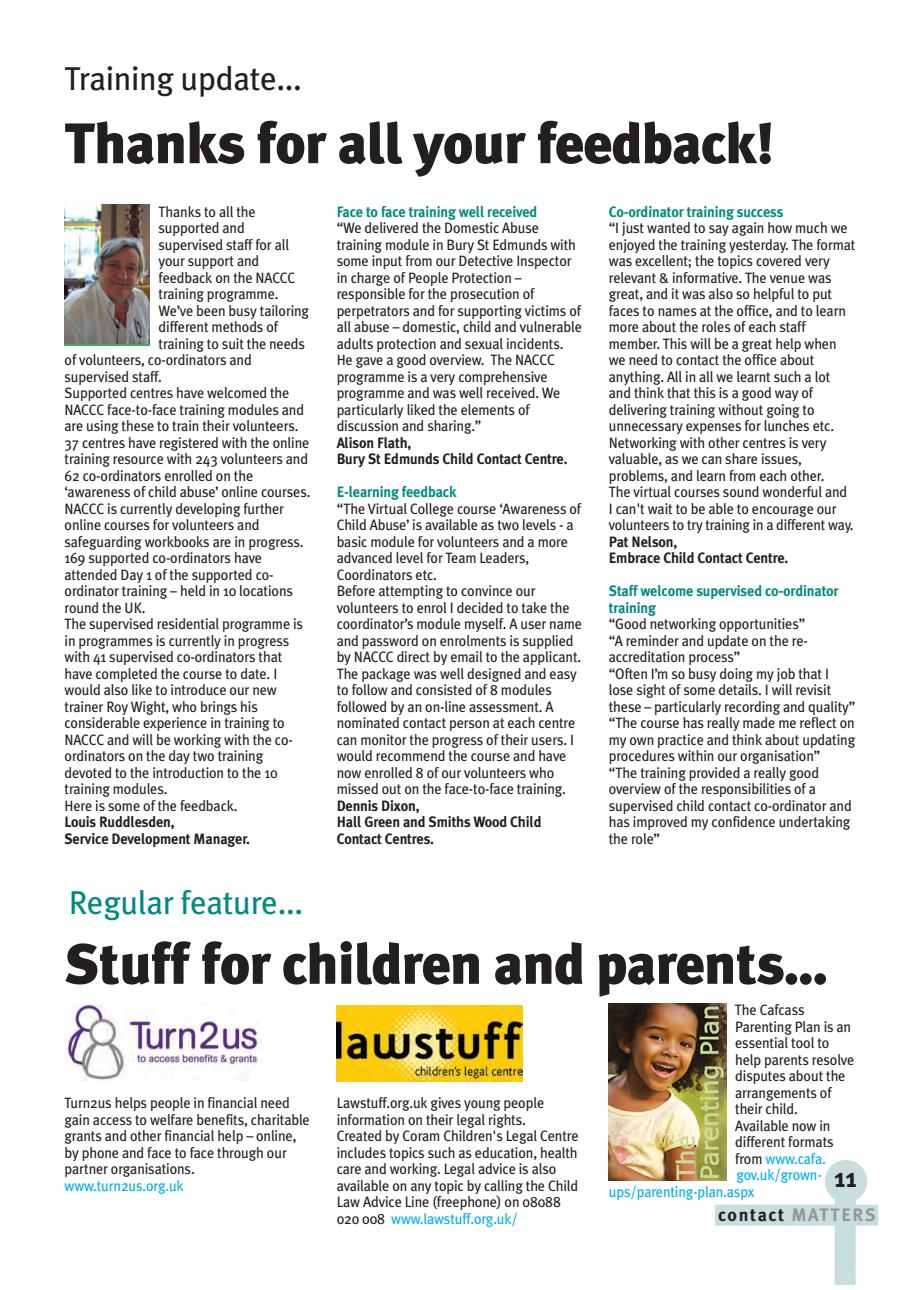
<style>
.page{position:relative;width:920px;height:1290px;background:#fff}
.page>*{position:absolute;margin:0;border:0;box-sizing:border-box;transform-origin:0 0}
.t1{font:900 57px "Meta Plus";letter-spacing:-.015em;color:#231f20}
.t2{font:33px "Meta Plus";letter-spacing:-.01em;color:#008a82}
.t3{font:33px "Meta Plus";letter-spacing:-.01em;color:#231f20}
.t4{font:700 27px "Meta Plus";color:#231f20}
.t5{font:700 18px "Meta Plus";letter-spacing:.09em;color:#231f20}
.t6{font:15px/16.5px "Meta Plus";letter-spacing:-.01em;color:#231f20;scale:.95 1}
.t7{font:700 15px/16.5px "Meta Plus";letter-spacing:-.01em;color:#231f20;scale:.95 1}
.t8{font:700 15px/16.5px "Meta Plus";letter-spacing:-.01em;color:#008a82;scale:.95 1}
.t9{font:15px "Meta Plus";letter-spacing:-.01em;color:#00aeef;scale:.95 1}
.s1{color:#231f20}
.s2{color:#939598}
.s3{color:#00aeef}
</style>
<div class="page">
<div style="left:835px;top:1169px;width:21px;height:116px;background:#c7dedd"></div>
<div style="left:715px;top:1205px;width:163px;height:21px;background:#c7dedd"></div>
<div style="left:825px;top:1160px;width:42px;height:42px;background:#c7dedd;border-radius:50%"></div>
<img style="left:65px;top:205px;width:85px;height:139px">
<img style="left:66px;top:1004px;width:196px;height:77px">
<img style="left:337px;top:1006px;width:186px;height:75px">
<img style="left:609px;top:1004px;width:117px;height:176px">
<h2 class="t3" style="left:65px;top:60px;width:239px">Training update...</h2>
<h1 class="t1" style="left:65px;top:110px;width:711px">Thanks for all your feedback!</h1>
<p class="t6" style="left:159px;top:203px;width:104px">Thanks to all the</p>
<p class="t6" style="left:159px;top:220px;width:92px">supported and</p>
<p class="t6" style="left:159px;top:236px;width:139px">supervised staff for all</p>
<p class="t6" style="left:159px;top:253px;width:108px">your support and</p>
<p class="t6" style="left:159px;top:269px;width:145px">feedback on the NACCC</p>
<p class="t6" style="left:159px;top:286px;width:128px">training programme.</p>
<p class="t6" style="left:159px;top:302px;width:160px">We’ve been busy tailoring</p>
<p class="t6" style="left:159px;top:319px;width:127px">different methods of</p>
<p class="t6" style="left:159px;top:335px;width:156px">training to suit the needs</p>
<p class="t6" style="left:65px;top:352px;width:199px">of volunteers, co-ordinators and</p>
<p class="t6" style="left:65px;top:368px;width:104px">supervised staff.</p>
<p class="t6" style="left:65px;top:385px;width:238px">Supported centres have welcomed the</p>
<p class="t6" style="left:65px;top:401px;width:254px">NACCC face-to-face training modules and</p>
<p class="t6" style="left:65px;top:418px;width:248px">are using these to train their volunteers.</p>
<p class="t6" style="left:65px;top:434px;width:259px">37 centres have registered with the online</p>
<p class="t6" style="left:65px;top:451px;width:258px">training resource with 243 volunteers and</p>
<p class="t6" style="left:65px;top:467px;width:200px">62 co-ordinators enrolled on the</p>
<p class="t6" style="left:65px;top:484px;width:260px">‘awareness of child abuse’ online courses.</p>
<p class="t6" style="left:65px;top:500px;width:233px">NACCC is currently developing further</p>
<p class="t6" style="left:65px;top:517px;width:207px">online courses for volunteers and</p>
<p class="t6" style="left:65px;top:533px;width:253px">safeguarding workbooks are in progress.</p>
<p class="t6" style="left:65px;top:550px;width:209px">169 supported co-ordinators have</p>
<p class="t6" style="left:65px;top:566px;width:222px">attended Day 1 of the supported co-</p>
<p class="t6" style="left:65px;top:583px;width:242px">ordinator training – held in 10 locations</p>
<p class="t6" style="left:65px;top:599px;width:87px">round the UK.</p>
<p class="t6" style="left:65px;top:616px;width:253px">The supervised residential programme is</p>
<p class="t6" style="left:65px;top:632px;width:238px">in programmes is currently in progress</p>
<p class="t6" style="left:65px;top:649px;width:231px">with 41 supervised co-ordinators that</p>
<p class="t6" style="left:65px;top:665px;width:225px">have completed the course to date. I</p>
<p class="t6" style="left:65px;top:682px;width:225px">would also like to introduce our new</p>
<p class="t6" style="left:65px;top:698px;width:205px">trainer Roy Wight, who brings his</p>
<p class="t6" style="left:65px;top:715px;width:233px">considerable experience in training to</p>
<p class="t6" style="left:65px;top:731px;width:242px">NACCC and will be working with the co-</p>
<p class="t6" style="left:65px;top:748px;width:211px">ordinators on the day two training</p>
<p class="t6" style="left:65px;top:764px;width:226px">devoted to the introduction to the 10</p>
<p class="t6" style="left:65px;top:781px;width:110px">training modules.</p>
<p class="t6" style="left:65px;top:797px;width:184px">Here is some of the feedback.</p>
<p class="t7" style="left:65px;top:814px;width:197px">Louis Ruddlesden,<br>Service Development Manager.</p>
<h2 class="t2" style="left:69px;top:883px;width:236px">Regular feature...</h2>
<p class="t8" style="left:337px;top:203px;width:213px">Face to face training well received</p>
<p class="t6" style="left:337px;top:220px;width:260px">“We delivered the Domestic Abuse training module in Bury St Edmunds with some input from our Detective Inspector in charge of People Protection – responsible for the prosecution of perpetrators and for supporting victims of all abuse – domestic, child and vulnerable adults protection and sexual incidents.<br>He gave a good overview. The NACCC programme is a very comprehensive programme and was well received. We particularly liked the elements of discussion and sharing.”</p>
<p class="t7" style="left:337px;top:434px;width:245px">Alison Flath,<br>Bury St Edmunds Child Contact Centre.</p>
<p class="t8" style="left:337px;top:484px;width:128px">E-learning feedback</p>
<p class="t6" style="left:337px;top:500px;width:260px">“The Virtual College course ‘Awareness of Child Abuse’ is available as two levels - a basic module for volunteers and a more advanced level for Team Leaders, Coordinators etc.<br>Before attempting to convince our volunteers to enrol I decided to take the coordinator’s module myself. A user name and password on enrolments is supplied by NACCC direct by email to the applicant.<br>The package was well designed and easy to follow and consisted of 8 modules followed by an on-line assessment. A nominated contact person at each centre can monitor the progress of their users. I would recommend the course and have now enrolled 8 of our volunteers who missed out on the face-to-face training.</p>
<p class="t7" style="left:337px;top:797px;width:217px">Dennis Dixon,<br>Hall Green and Smiths Wood Child<br>Contact Centres.</p>
<p class="t8" style="left:609px;top:203px;width:185px">Co-ordinator training success</p>
<p class="t6" style="left:609px;top:220px;width:261px">“I just wanted to say again how much we enjoyed the training yesterday. The format was excellent; the topics covered very relevant &amp; informative. The venue was great, and it was also so helpful to put faces to names at the office, and to learn more about the roles of each staff member. This will be a great help when we need to contact the office about anything. All in all we learnt such a lot and think that this is a good way of delivering training without going to unnecessary expenses for lunches etc.<br>Networking with other centres is very valuable, as we can share issues, problems, and learn from each other.<br>The virtual courses sound wonderful and<br>I can't wait to be able to encourage our volunteers to try training in a different way.</p>
<p class="t7" style="left:609px;top:533px;width:190px">Pat Nelson,<br>Embrace Child Contact Centre.</p>
<p class="t8" style="left:609px;top:583px;width:243px">Staff welcome supervised co-ordinator training</p>
<p class="t6" style="left:609px;top:616px;width:261px">“Good networking opportunities”<br>“A reminder and update on the re&shy;accreditation process”<br>“Often I’m so busy doing my job that I lose sight of some details. I will revisit these – particularly recording and quality” “The course has really made me reflect on my own practice and think about updating procedures within our organisation”<br>“The training provided a really good overview of the responsibilities of a supervised child contact co-ordinator and has improved my confidence undertaking the role”</p>
<h1 class="t1" style="left:65px;top:931px;width:765px">Stuff for children and parents...</h1>
<p class="t6" style="left:735px;top:1002px;width:75px">The Cafcass</p>
<p class="t6" style="left:735px;top:1018px;width:124px">Parenting Plan is an</p>
<p class="t6" style="left:735px;top:1035px;width:101px">essential tool to</p>
<p class="t6" style="left:735px;top:1051px;width:127px">help parents resolve</p>
<p class="t6" style="left:735px;top:1068px;width:118px">disputes about the</p>
<p class="t6" style="left:735px;top:1084px;width:103px">arrangements of</p>
<p class="t6" style="left:735px;top:1101px;width:67px">their child.</p>
<p class="t6" style="left:735px;top:1117px;width:102px">Available now in</p>
<p class="t6" style="left:735px;top:1134px;width:105px">different formats</p>
<p class="t9" style="left:735px;top:1150px;width:97px"><span class="s1">from</span> www.cafa.</p>
<p class="t9" style="left:736px;top:1166px;width:91px">gov.uk/grown-</p>
<p class="t9" style="left:609px;top:1183px;width:155px">ups/parenting-plan.aspx</p>
<p class="t6" style="left:65px;top:1095px;width:260px">Turn2us helps people in financial need gain access to welfare benefits, charitable grants and other financial help – online, by phone and face to face through our partner organisations.</p>
<p class="t9" style="left:65px;top:1177px;width:127px">www.turn2us.org.uk</p>
<h3 class="t4" style="left:834px;top:1162px;width:24px">11</h3>
<p class="t5" style="left:718px;top:1204px;width:159px">contact <span class="s2">MATTERS</span></p>
<p class="t6" style="left:337px;top:1095px;width:256px">Lawstuff.org.uk gives young people information on their legal rights.<br>Created by Coram Children's Legal Centre includes topics such as education, health care and working. Legal advice is also available on any topic by calling the Child Law Advice Line (freephone) on 08088<br>020 008 <span class="s3">www.lawstuff.org.uk/</span></p>
</div>
